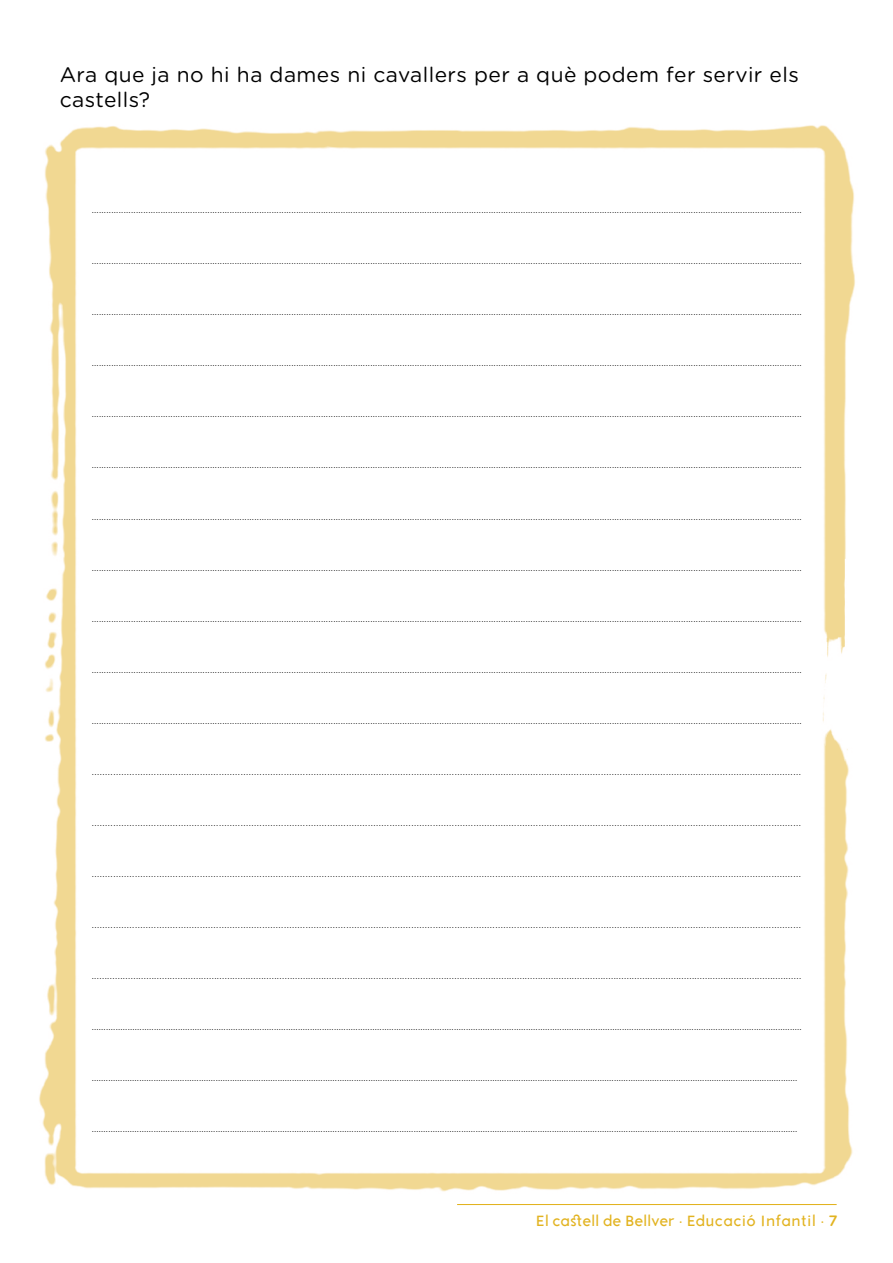
<style>
.page{position:relative;width:893px;height:1263px;background:#fff}
.page>*{position:absolute;margin:0;border:0;box-sizing:border-box;transform-origin:0 0}
.t1{font:21px/25.2px "Gotham Rounded";letter-spacing:.02em;color:#000}
.t2{font:15px "Aron Grotesque";letter-spacing:.03em;color:#e2b320}
.t3{font:9px "Gotham Rounded";color:#000}
.s1{font-family:"Gotham Rounded";font-weight:500}
</style>
<div class="page">
<hr style="left:457px;top:1204px;width:380px;height:1px;background:#e2b320">
<img style="left:39px;top:125px;width:816px;height:1067px">
<h1 class="t1" style="left:60px;top:61px;width:741px">Ara que ja no hi ha dames ni cavallers per a què podem fer servir els castells?</h1>
<p class="t3" style="left:92px;top:204px;width:711px">................................................................................................................................................................................................................................................................................................</p>
<p class="t3" style="left:92px;top:255px;width:711px">................................................................................................................................................................................................................................................................................................</p>
<p class="t3" style="left:92px;top:306px;width:711px">................................................................................................................................................................................................................................................................................................</p>
<p class="t3" style="left:92px;top:357px;width:711px">................................................................................................................................................................................................................................................................................................</p>
<p class="t3" style="left:92px;top:408px;width:711px">................................................................................................................................................................................................................................................................................................</p>
<p class="t3" style="left:92px;top:459px;width:711px">................................................................................................................................................................................................................................................................................................</p>
<p class="t3" style="left:92px;top:510px;width:711px">................................................................................................................................................................................................................................................................................................</p>
<p class="t3" style="left:92px;top:561px;width:711px">................................................................................................................................................................................................................................................................................................</p>
<p class="t3" style="left:92px;top:612px;width:711px">................................................................................................................................................................................................................................................................................................</p>
<p class="t3" style="left:92px;top:663px;width:711px">................................................................................................................................................................................................................................................................................................</p>
<p class="t3" style="left:92px;top:714px;width:711px">................................................................................................................................................................................................................................................................................................</p>
<p class="t3" style="left:92px;top:765px;width:711px">......................................................................................................................................................................................................................................................................</p>
<p class="t3" style="left:92px;top:816px;width:711px">......................................................................................................................................................................................................................................................................</p>
<p class="t3" style="left:92px;top:867px;width:711px">......................................................................................................................................................................................................................................................................</p>
<p class="t3" style="left:92px;top:918px;width:711px">......................................................................................................................................................................................................................................................................</p>
<p class="t3" style="left:92px;top:969px;width:711px">................................................................................................................................................................................................................................................................................</p>
<p class="t3" style="left:92px;top:1020px;width:712px">........................................................................................................................................................................................................................................................................................................</p>
<p class="t3" style="left:92px;top:1071px;width:707px">........................................................................................................................................................................................................................................................................................................</p>
<p class="t3" style="left:92px;top:1122px;width:707px">........................................................................................................................................................................................................................................................................................................</p>
<h2 class="t2" style="left:536px;top:1212px;width:303px">El castell de Bellver · Educació Infantil · <span class="s1">7</span></h2>
</div>
